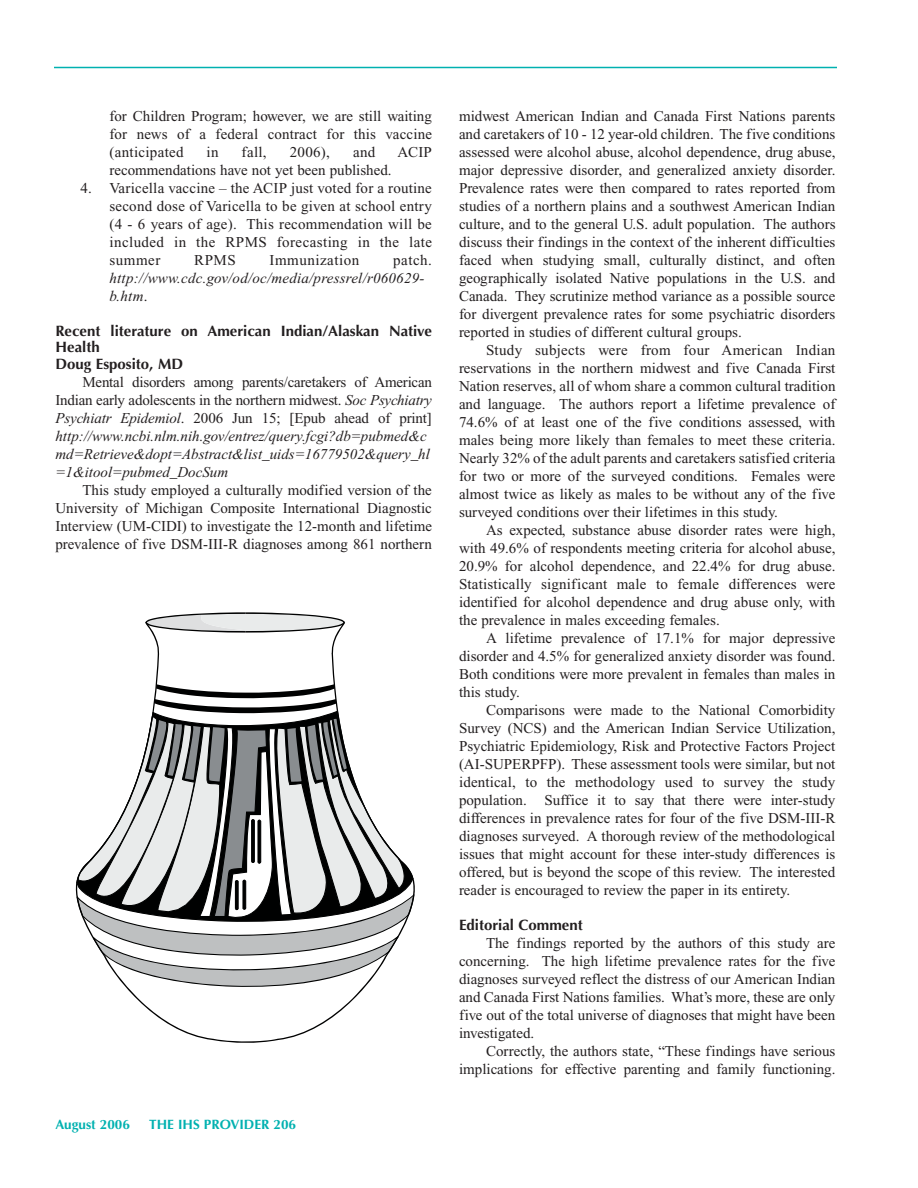
<style>
.page{position:relative;width:918px;height:1188px;background:#fff}
.page>*{position:absolute;margin:0;border:0;box-sizing:border-box;transform-origin:0 0}
.t1{font:15px/18px "Times New Roman";color:#231f20;text-align:justify}
.t2{font:italic 15px/18px "Times New Roman";color:#231f20}
.t3{font:700 15px/16.5px "Optima";color:#231f20}
.t4{font:15px "Times New Roman";letter-spacing:.02em;color:#231f20}
.t5{font:15px "Times New Roman";letter-spacing:.035em;color:#231f20}
.t6{font:700 13.5px "Optima";color:#00b1b0}
.s1{font-style:normal}
.s2{font-style:italic}
</style>
<div class="page">
<hr style="left:54px;top:67px;width:783px;height:1px;background:#00b1b0">
<svg style="left:75px;top:612px;width:340px;height:431px"></svg>
<p class="t1" style="left:110px;top:109px;width:324px">for Children Program; however, we are still waiting for news of a federal contract for this vaccine (anticipated</p>
<p class="t1" style="left:207px;top:145px;width:13px">in</p>
<p class="t1" style="left:242px;top:145px;width:27px">fall,</p>
<p class="t1" style="left:290px;top:145px;width:42px">2006),</p>
<p class="t1" style="left:353px;top:145px;width:24px">and</p>
<p class="t1" style="left:398px;top:145px;width:36px">ACIP</p>
<p class="t1" style="left:110px;top:163px;width:284px">recommendations have not yet been published.</p>
<p class="t1" style="left:110px;top:181px;width:324px;text-indent:-29px">4. Varicella vaccine – the ACIP just voted for a routine second dose of Varicella to be given at school entry (4 - 6 years of age). This recommendation will be included in the RPMS forecasting in the late summer</p>
<p class="t2" style="left:110px;top:253px;width:324px;text-indent:284px"><span class="s1">patch. </span>http://www.cdc.gov/od/oc/media/pressrel/r060629- b.htm<span class="s1">.</span></p>
<p class="t3" style="left:56px;top:324px;width:378px">Recent literature on American Indian/Alaskan Native<br>Health<br>Doug Esposito, MD</p>
<p class="t1" style="left:82px;top:374px;width:351px">Mental disorders among parents/caretakers of American</p>
<p class="t1" style="left:56px;top:392px;width:378px">Indian early adolescents in the northern midwest. <span class="s2">Soc Psychiatry</span></p>
<p class="t1" style="left:56px;top:410px;width:378px"><span class="s2">Psychiatr Epidemiol</span>. 2006 Jun 15; [Epub ahead of print]</p>
<p class="t2" style="left:56px;top:428px;width:373px">http://www.ncbi.nlm.nih.gov/entrez/query.fcgi?db=pubmed&amp;c</p>
<p class="t2" style="left:56px;top:446px;width:376px">md=Retrieve&amp;dopt=Abstract&amp;list_uids=16779502&amp;query_hl</p>
<p class="t2" style="left:56px;top:464px;width:174px">=1&amp;itool=pubmed_DocSum</p>
<p class="t1" style="left:82px;top:482px;width:351px">This study employed a culturally modified version of the</p>
<p class="t1" style="left:56px;top:500px;width:378px">University of Michigan Composite International Diagnostic</p>
<p class="t1" style="left:56px;top:518px;width:378px">Interview (UM-CIDI) to investigate the 12-month and lifetime</p>
<p class="t1" style="left:56px;top:536px;width:378px">prevalence of five DSM-III-R diagnoses among 861 northern</p>
<p class="t1" style="left:194px;top:253px;width:43px">RPMS</p>
<p class="t5" style="left:269px;top:255px;width:91px">Immunization</p>
<p class="t6" style="left:56px;top:1119px;width:76px">August 2006</p>
<p class="t6" style="left:149px;top:1119px;width:148px">THE IHS PROVIDER 206</p>
<p class="t1" style="left:459px;top:109px;width:378px">midwest American Indian and Canada First Nations parents</p>
<p class="t1" style="left:459px;top:127px;width:378px">and caretakers of 10 - 12 year-old children. The five conditions</p>
<p class="t1" style="left:459px;top:145px;width:378px">assessed were alcohol abuse, alcohol dependence, drug abuse,</p>
<p class="t1" style="left:459px;top:163px;width:378px">major depressive disorder, and generalized anxiety disorder.</p>
<p class="t1" style="left:459px;top:181px;width:378px">Prevalence rates were then compared to rates reported from</p>
<p class="t1" style="left:459px;top:199px;width:378px">studies of a northern plains and a southwest American Indian</p>
<p class="t1" style="left:459px;top:217px;width:378px">culture, and to the general U.S. adult population. The authors</p>
<p class="t1" style="left:459px;top:235px;width:378px">discuss their findings in the context of the inherent difficulties</p>
<p class="t1" style="left:459px;top:253px;width:378px">faced when studying small, culturally distinct, and often</p>
<p class="t1" style="left:459px;top:271px;width:378px">geographically isolated Native populations in the U.S. and</p>
<p class="t1" style="left:459px;top:289px;width:378px">Canada. They scrutinize method variance as a possible source</p>
<p class="t1" style="left:459px;top:307px;width:378px">for divergent prevalence rates for some psychiatric disorders</p>
<p class="t1" style="left:459px;top:325px;width:284px">reported in studies of different cultural groups.</p>
<p class="t4" style="left:486px;top:345px;width:351px">Study subjects were from four American Indian</p>
<p class="t1" style="left:459px;top:361px;width:378px">reservations in the northern midwest and five Canada First</p>
<p class="t1" style="left:459px;top:379px;width:378px">Nation reserves, all of whom share a common cultural tradition</p>
<p class="t1" style="left:459px;top:397px;width:378px">and language. The authors report a lifetime prevalence of</p>
<p class="t1" style="left:459px;top:415px;width:378px">74.6% of at least one of the five conditions assessed, with</p>
<p class="t1" style="left:459px;top:433px;width:378px">males being more likely than females to meet these criteria.</p>
<p class="t1" style="left:459px;top:451px;width:378px">Nearly 32% of the adult parents and caretakers satisfied criteria</p>
<p class="t1" style="left:459px;top:469px;width:378px">for two or more of the surveyed conditions. Females were</p>
<p class="t1" style="left:459px;top:487px;width:378px">almost twice as likely as males to be without any of the five</p>
<p class="t1" style="left:459px;top:505px;width:321px">surveyed conditions over their lifetimes in this study.</p>
<p class="t1" style="left:486px;top:523px;width:351px">As expected, substance abuse disorder rates were high,</p>
<p class="t1" style="left:459px;top:541px;width:378px">with 49.6% of respondents meeting criteria for alcohol abuse,</p>
<p class="t1" style="left:459px;top:559px;width:378px">20.9% for alcohol dependence, and 22.4% for drug abuse.</p>
<p class="t1" style="left:459px;top:577px;width:378px">Statistically significant male to female differences were</p>
<p class="t1" style="left:459px;top:595px;width:378px">identified for alcohol dependence and drug abuse only, with</p>
<p class="t1" style="left:459px;top:613px;width:262px">the prevalence in males exceeding females.</p>
<p class="t1" style="left:486px;top:631px;width:351px">A lifetime prevalence of 17.1% for major depressive</p>
<p class="t1" style="left:459px;top:649px;width:378px">disorder and 4.5% for generalized anxiety disorder was found.</p>
<p class="t1" style="left:459px;top:667px;width:378px">Both conditions were more prevalent in females than males in</p>
<p class="t1" style="left:459px;top:685px;width:62px">this study.</p>
<p class="t1" style="left:486px;top:703px;width:351px">Comparisons were made to the National Comorbidity</p>
<p class="t1" style="left:459px;top:721px;width:378px">Survey (NCS) and the American Indian Service Utilization,</p>
<p class="t1" style="left:459px;top:739px;width:378px">Psychiatric Epidemiology, Risk and Protective Factors Project</p>
<p class="t1" style="left:459px;top:757px;width:378px">(AI-SUPERPFP). These assessment tools were similar, but not</p>
<p class="t1" style="left:459px;top:775px;width:378px">identical, to the methodology used to survey the study</p>
<p class="t1" style="left:459px;top:793px;width:378px">population. Suffice it to say that there were inter-study</p>
<p class="t1" style="left:459px;top:811px;width:378px">differences in prevalence rates for four of the five DSM-III-R</p>
<p class="t1" style="left:459px;top:829px;width:378px">diagnoses surveyed. A thorough review of the methodological</p>
<p class="t1" style="left:459px;top:847px;width:378px">issues that might account for these inter-study differences is</p>
<p class="t1" style="left:459px;top:865px;width:378px">offered, but is beyond the scope of this review. The interested</p>
<p class="t1" style="left:459px;top:883px;width:333px">reader is encouraged to review the paper in its entirety.</p>
<p class="t3" style="left:459px;top:918px;width:125px">Editorial Comment</p>
<p class="t1" style="left:486px;top:935px;width:351px">The findings reported by the authors of this study are</p>
<p class="t1" style="left:459px;top:953px;width:378px">concerning. The high lifetime prevalence rates for the five</p>
<p class="t1" style="left:459px;top:971px;width:378px">diagnoses surveyed reflect the distress of our American Indian</p>
<p class="t1" style="left:459px;top:989px;width:378px">and Canada First Nations families. What’s more, these are only</p>
<p class="t1" style="left:459px;top:1007px;width:378px">five out of the total universe of diagnoses that might have been</p>
<p class="t1" style="left:459px;top:1025px;width:77px">investigated.</p>
<p class="t1" style="left:486px;top:1043px;width:351px">Correctly, the authors state, “These findings have serious</p>
<p class="t1" style="left:459px;top:1061px;width:378px">implications for effective parenting and family functioning.</p>
</div>
